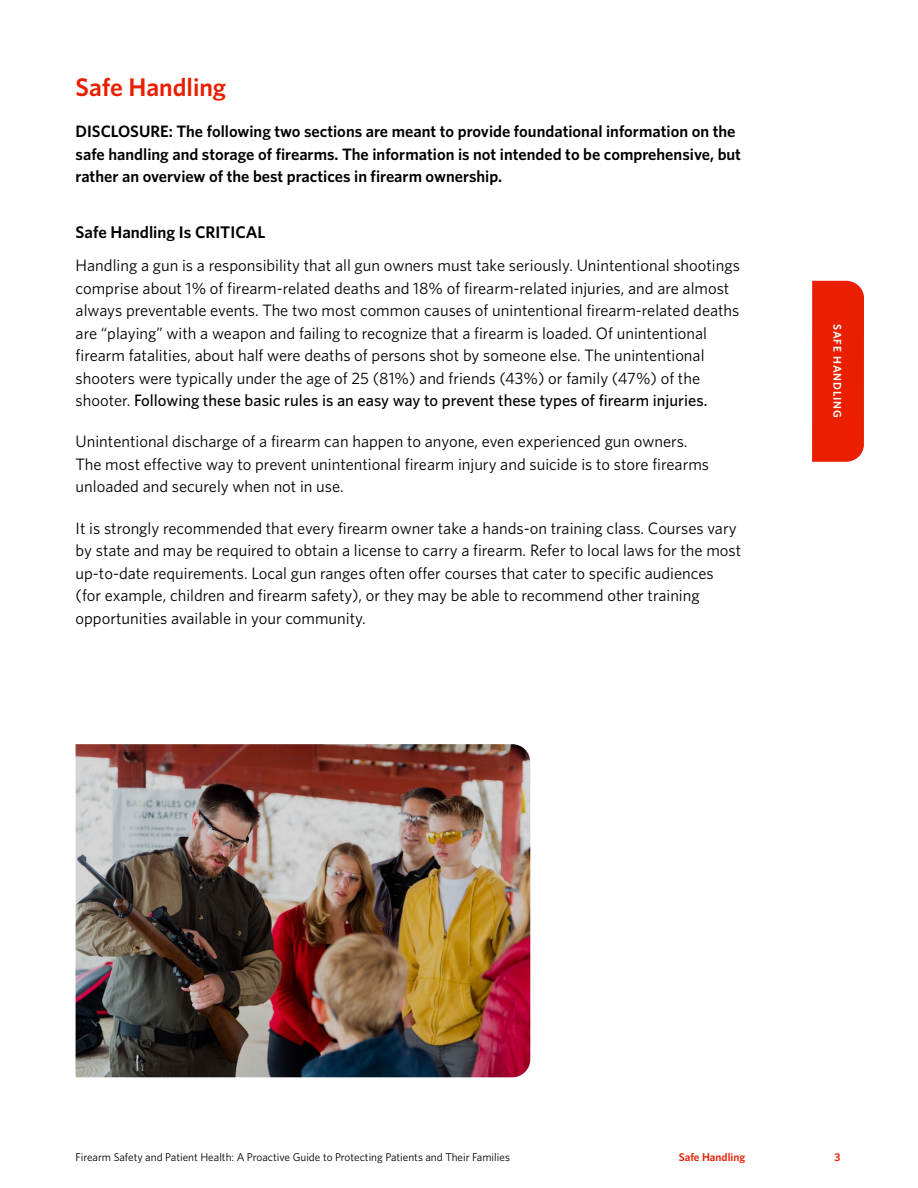
<style>
.page{position:relative;width:918px;height:1188px;background:#fff}
.page>*{position:absolute;margin:0;border:0;box-sizing:border-box;transform-origin:0 0}
.t1{font:600 25.5px "Whitney";color:#e91f00}
.t2{font:600 16.8px "Whitney";color:#000}
.t3{font:16.5px/22.5px "Whitney";color:#000}
.t4{font:600 16.5px/22.5px "Whitney";color:#000}
.t5{font:11.25px "Whitney";color:#000}
.t6{font:600 11.25px "Whitney";color:#e91f00}
.t7{font:600 11.25px "Whitney";letter-spacing:.08em;color:#fff}
.s1{font-weight:500}
</style>
<div class="page">
<img style="left:76px;top:744px;width:454px;height:333px">
<div style="left:812px;top:281px;width:52px;height:181px;background:#e91f00"></div>
<h1 class="t1" style="left:76px;top:70px;width:152px">Safe Handling</h1>
<p class="t4" style="left:76px;top:120px;width:667px">DISCLOSURE: The following two sections are meant to provide foundational information on the safe handling and storage of firearms. The information is not intended to be comprehensive, but rather an overview of the best practices in firearm ownership.</p>
<p class="t2" style="left:76px;top:221px;width:191px">Safe Handling Is CRITICAL</p>
<p class="t3" style="left:76px;top:254px;width:666px">Handling a gun is a responsibility that all gun owners must take seriously. Unintentional shootings comprise about 1% of firearm-related deaths and 18% of firearm-related injuries, and are almost always preventable events. The two most common causes of unintentional firearm-related deaths are “playing” with a weapon and failing to recognize that a firearm is loaded. Of unintentional firearm fatalities, about half were deaths of persons shot by someone else. The unintentional shooters were typically under the age of 25 (81%) and friends (43%) or family (47%) of the shooter. <span class="s1">Following these basic rules is an easy way to prevent these types of firearm injuries.</span></p>
<p class="t3" style="left:76px;top:430px;width:635px">Unintentional discharge of a firearm can happen to anyone, even experienced gun owners.<br>The most effective way to prevent unintentional firearm injury and suicide is to store firearms unloaded and securely when not in use.</p>
<p class="t3" style="left:76px;top:517px;width:667px">It is strongly recommended that every firearm owner take a hands-on training class. Courses vary by state and may be required to obtain a license to carry a firearm. Refer to local laws for the most up-to-date requirements. Local gun ranges often offer courses that cater to specific audiences (for example, children and firearm safety), or they may be able to recommend other training opportunities available in your community.</p>
<p class="t7" style="left:845px;top:324px;width:96px;rotate:90deg">SAFE HANDLING</p>
<p class="t5" style="left:76px;top:1150px;width:436px">Firearm Safety and Patient Health: A Proactive Guide to Protecting Patients and Their Families</p>
<p class="t6" style="left:679px;top:1150px;width:68px">Safe Handling</p>
<p class="t6" style="left:834px;top:1150px;width:7px">3</p>
</div>
